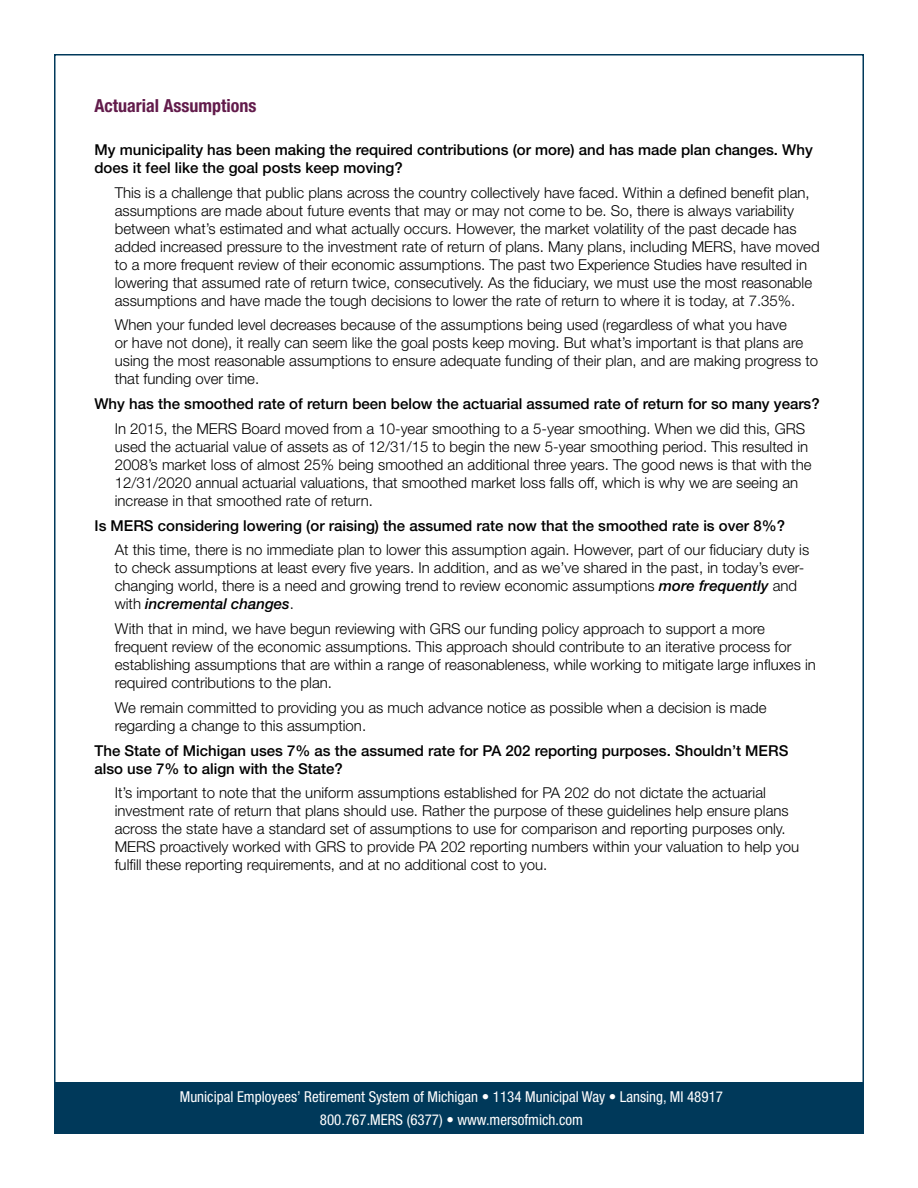
<style>
.page{position:relative;width:918px;height:1188px;background:#fff}
.page>*{position:absolute;margin:0;border:0;box-sizing:border-box;transform-origin:0 0}
.t1{font:700 condensed 18px "Helvetica Neue LT Std";color:#621b4b}
.t2{font:300 15px/18px "Helvetica Neue LT Std";color:#000}
.t3{font:500 15px/18px "Helvetica Neue LT Std";color:#000}
.t4{font:condensed 15px/22.5px "Helvetica Neue LT Std";color:#fff;text-align:center}
.s1{font-weight:500;font-style:italic}
</style>
<div class="page">
<div style="left:54px;top:1082px;width:810px;height:52px;background:#00395a"></div>
<p class="t1" style="left:94px;top:95px;width:163px">Actuarial Assumptions</p>
<p class="t3" style="left:94px;top:140px;width:720px">My municipality has been making the required contributions (or more) and has made plan changes. Why does it feel like the goal posts keep moving?</p>
<p class="t2" style="left:115px;top:183px;width:706px">This is a challenge that public plans across the country collectively have faced. Within a defined benefit plan, assumptions are made about future events that may or may not come to be. So, there is always variability between what’s estimated and what actually occurs. However, the market volatility of the past decade has added increased pressure to the investment rate of return of plans. Many plans, including MERS, have moved to a more frequent review of their economic assumptions. The past two Experience Studies have resulted in lowering that assumed rate of return twice, consecutively. As the fiduciary, we must use the most reasonable assumptions and have made the tough decisions to lower the rate of return to where it is today, at 7.35%.</p>
<p class="t2" style="left:115px;top:316px;width:705px">When your funded level decreases because of the assumptions being used (regardless of what you have<br>or have not done), it really can seem like the goal posts keep moving. But what’s important is that plans are using the most reasonable assumptions to ensure adequate funding of their plan, and are making progress to that funding over time.</p>
<p class="t3" style="left:94px;top:395px;width:727px">Why has the smoothed rate of return been below the actuarial assumed rate of return for so many years?</p>
<p class="t2" style="left:115px;top:419px;width:698px">In 2015, the MERS Board moved from a 10-year smoothing to a 5-year smoothing. When we did this, GRS used the actuarial value of assets as of 12/31/15 to begin the new 5-year smoothing period. This resulted in 2008’s market loss of almost 25% being smoothed an additional three years. The good news is that with the 12/31/2020 annual actuarial valuations, that smoothed market loss falls off, which is why we are seeing an increase in that smoothed rate of return.</p>
<p class="t3" style="left:94px;top:516px;width:692px">Is MERS considering lowering (or raising) the assumed rate now that the smoothed rate is over 8%?</p>
<p class="t2" style="left:115px;top:541px;width:696px">At this time, there is no immediate plan to lower this assumption again. However, part of our fiduciary duty is to check assumptions at least every five years. In addition, and as we’ve shared in the past, in today’s ever&shy;changing world, there is a need and growing trend to review economic assumptions <span class="s1">more frequently</span> and with <span class="s1">incremental changes</span>.</p>
<p class="t2" style="left:115px;top:620px;width:703px">With that in mind, we have begun reviewing with GRS our funding policy approach to support a more frequent review of the economic assumptions. This approach should contribute to an iterative process for establishing assumptions that are within a range of reasonableness, while working to mitigate large influxes in required contributions to the plan.</p>
<p class="t2" style="left:115px;top:698px;width:653px">We remain committed to providing you as much advance notice as possible when a decision is made regarding a change to this assumption.</p>
<p class="t3" style="left:94px;top:741px;width:695px">The State of Michigan uses 7% as the assumed rate for PA 202 reporting purposes. Shouldn’t MERS also use 7% to align with the State?</p>
<p class="t2" style="left:115px;top:784px;width:686px">It’s important to note that the uniform assumptions established for PA 202 do not dictate the actuarial investment rate of return that plans should use. Rather the purpose of these guidelines help ensure plans across the state have a standard set of assumptions to use for comparison and reporting purposes only.<br>MERS proactively worked with GRS to provide PA 202 reporting numbers within your valuation to help you fulfill these reporting requirements, and at no additional cost to you.</p>
<p class="t4" style="left:180px;top:1086px;width:545px">Municipal Employees’ Retirement System of Michigan • 1134 Municipal Way • Lansing, MI 48917<br>800.767.MERS (6377) • www.mersofmich.com</p>
</div>
